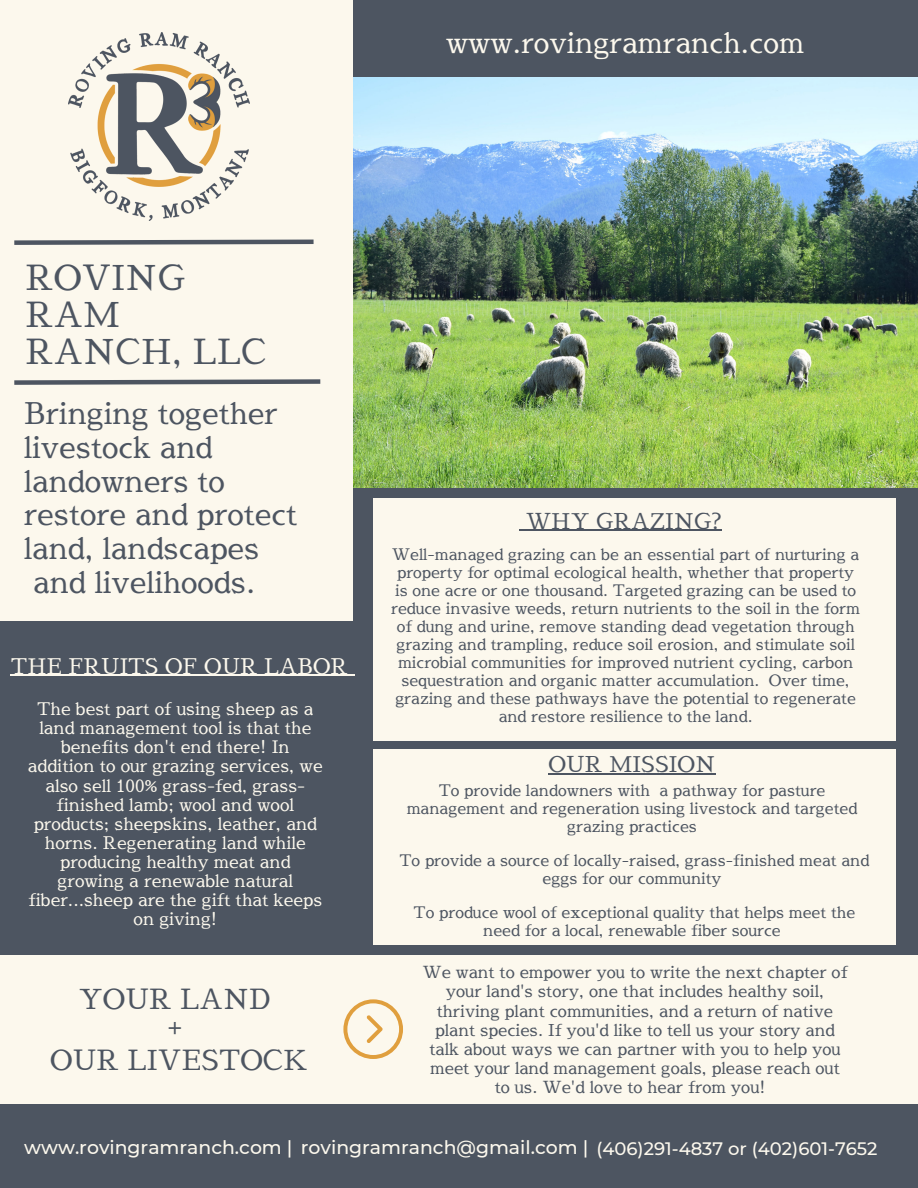
<style>
.page{position:relative;width:918px;height:1188px;background:#4d5561}
.page>*{position:absolute;margin:0;border:0;box-sizing:border-box;transform-origin:0 0}
.t1{font:34.5px/37.2px "Sawarabi Mincho";color:#4d5561}
.t2{font:29.85px/33.8px "Sawarabi Mincho";color:#4d5561}
.t3{font:28.35px "Sawarabi Mincho";color:#fcf8ed}
.t4{font:27.75px "Sawarabi Mincho";color:#4d5561}
.t5{font:21.75px "Sawarabi Mincho";color:#4d5561}
.t6{font:21.45px "Sawarabi Mincho";color:#fcf8ed}
.t7{font:500 18.9px "Montserrat";color:#fcf8ed}
.t8{font:17.25px/19.2px "Sawarabi Mincho";color:#fcf8ed;text-align:center}
.t9{font:16.5px/19.2px "Sawarabi Mincho";color:#4d5561;text-align:center}
.t10{font:15.75px/18px "Sawarabi Mincho";color:#4d5561;text-align:center}
.s1{font-size:18px}
</style>
<div class="page">
<img style="left:352px;top:78px;width:566px;height:409px">
<div style="left:0;top:0;width:352px;height:621px;background:#fcf8ed"></div>
<div style="left:373px;top:498px;width:523px;height:242px;background:#fcf8ed"></div>
<div style="left:0;top:955px;width:918px;height:149px;background:#fcf8ed"></div>
<svg style="left:343px;top:999px;width:60px;height:60px"></svg>
<div style="left:373px;top:749px;width:523px;height:196px;background:#fcf8ed"></div>
<svg style="left:14px;top:239px;width:300px;height:6px;background:#787d83"></svg>
<img style="left:68px;top:33px;width:182px;height:187px">
<svg style="left:14px;top:379px;width:307px;height:6px;background:#787d84"></svg>
<hr style="left:526px;top:530px;width:195px;height:1px;background:#4d5561">
<hr style="left:548px;top:773px;width:168px;height:1px;background:#4d5561">
<hr style="left:11px;top:675px;width:337px;height:1px;background:#fcf8ed">
<p class="t3" style="left:446px;top:22px;width:359px">www.rovingramranch.com</p>
<p class="t1" style="left:26px;top:258px;width:243px">ROVING<br>RAM<br>RANCH, LLC</p>
<p class="t2" style="left:24px;top:396px;width:274px">Bringing together livestock and landowners to restore and protect land, landscapes and livelihoods.</p>
<p class="t6" style="left:11px;top:651px;width:339px">THE FRUITS OF OUR LABOR</p>
<p class="t8" style="left:28px;top:699px;width:296px">The best part of using sheep as a land management tool is that the benefits don't end there! In addition to our grazing services, we also sell 100% grass-fed, grass&shy;finished lamb; wool and wool products; sheepskins, leather, and horns. Regenerating land while producing healthy meat and growing a renewable natural fiber...sheep are the gift that keeps on giving!</p>
<p class="t4" style="left:79px;top:980px;width:193px">YOUR LAND</p>
<p class="t4" style="left:167px;top:1007px;width:16px">+</p>
<p class="t4" style="left:50px;top:1040px;width:259px">OUR LIVESTOCK</p>
<p class="t5" style="left:526px;top:505px;width:197px">WHY GRAZING?</p>
<p class="t10" style="left:391px;top:545px;width:470px">Well-managed grazing can be an essential part of nurturing a property for optimal ecological health, whether that property is one acre or one thousand. Targeted grazing can be used to reduce invasive weeds, return nutrients to the soil in the form of dung and urine, remove standing dead vegetation through grazing and trampling, reduce soil erosion, and stimulate soil microbial communities for improved nutrient cycling, carbon sequestration and organic matter accumulation. Over time, grazing and these pathways have the potential to regenerate and restore resilience to the land.</p>
<p class="t5" style="left:548px;top:749px;width:169px">OUR MISSION</p>
<p class="t10" style="left:407px;top:781px;width:452px">To provide landowners with a pathway for pasture management and regeneration using livestock and targeted grazing practices</p>
<p class="t10" style="left:399px;top:851px;width:471px">To provide a source of locally-raised, grass-finished meat and eggs for our community</p>
<p class="t10" style="left:414px;top:903px;width:443px">To produce wool of exceptional quality that helps meet the need for a local, renewable fiber source</p>
<p class="t9" style="left:422px;top:962px;width:427px">We want to empower you to write the next chapter of your land's story, one that includes healthy soil, thriving plant communities, and a return of native plant species. If you'd like to tell us your story and talk about ways we can partner with you to help you meet your land management goals, please reach out to us. We'd love to hear from you!</p>
<p class="t7" style="left:24px;top:1136px;width:855px">www.rovingramranch.com | rovingramranch@gmail.com | <span class="s1">(406)291-4837 or (402)601-7652</span></p>
</div>
